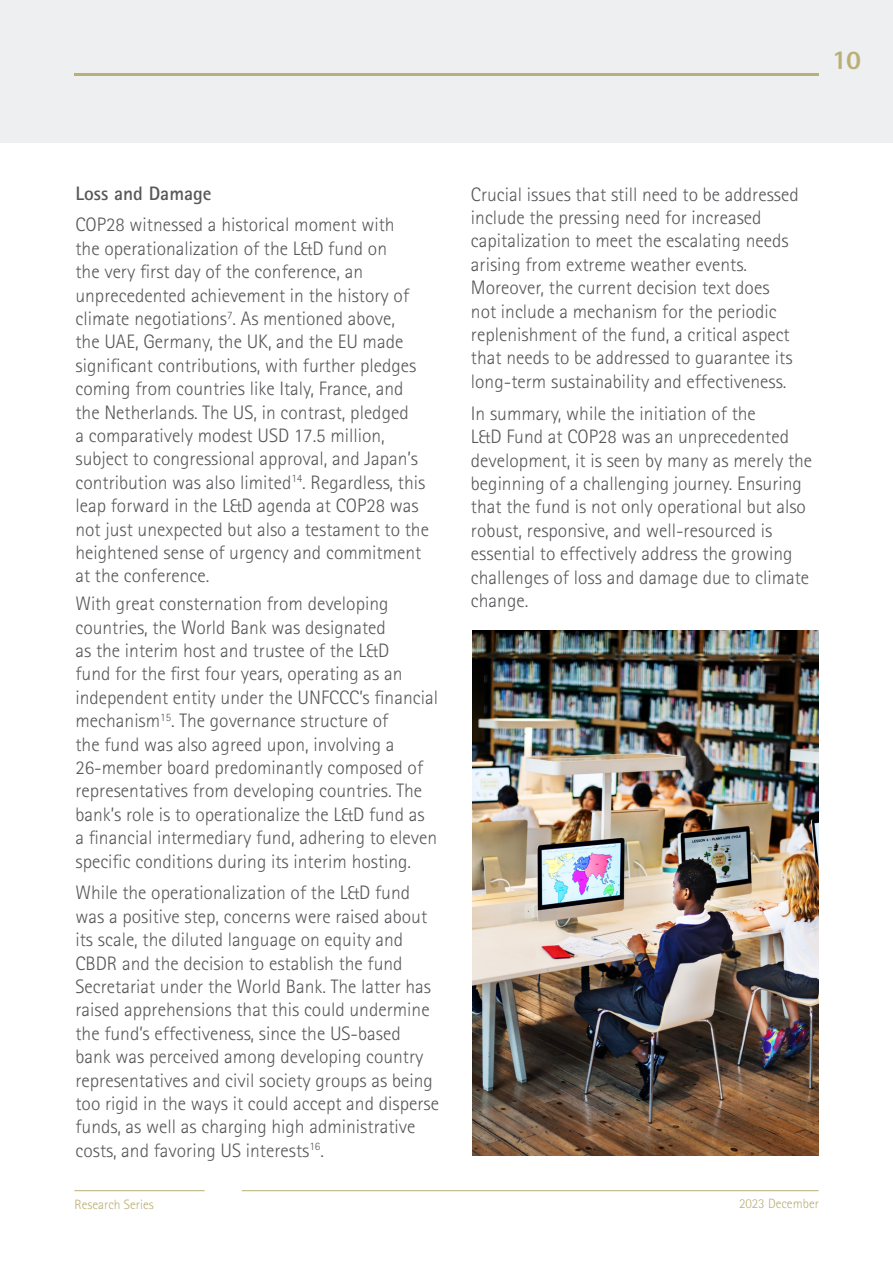
<style>
.page{position:relative;width:893px;height:1263px;background:#fff}
.page>*{position:absolute;margin:0;border:0;box-sizing:border-box;transform-origin:0 0}
.t1{font:800 27px "Rotis Sans Serif Std";color:#baaf75}
.t2{font:300 19.5px/23.4px "Rotis Sans Serif Std";color:#57585a}
.t3{font:700 19.5px "Rotis Sans Serif Std";color:#57585a}
.t4{font:300 13.5px "Rotis Sans Serif Std";color:#baaf75}
</style>
<div class="page">
<div style="left:0;top:0;width:893px;height:142px;background:#edeff0"></div>
<hr style="left:0;top:0;width:1px;height:143px;background:#baaf75">
<hr style="left:74px;top:73px;width:745px;height:3px;background:#baaf75">
<img style="left:472px;top:630px;width:347px;height:525px">
<hr style="left:74px;top:1190px;width:131px;height:1px;background:#baaf75">
<hr style="left:242px;top:1190px;width:577px;height:1px;background:#baaf75">
<p class="t1" style="left:832px;top:43px;width:31px">10</p>
<p class="t3" style="left:75px;top:181px;width:138px">Loss and Damage</p>
<p class="t2" style="left:75px;top:213px;width:355px">COP28 witnessed a historical moment with<br>the operationalization of the L&amp;D fund on<br>the very first day of the conference, an unprecedented achievement in the history of climate negotiations<sup>7</sup>. As mentioned above,<br>the UAE, Germany, the UK, and the EU made significant contributions, with further pledges coming from countries like Italy, France, and the Netherlands. The US, in contrast, pledged<br>a comparatively modest USD 17.5 million, subject to congressional approval, and Japan’s contribution was also limited<sup>14</sup>. Regardless, this leap forward in the L&amp;D agenda at COP28 was not just unexpected but also a testament to the heightened sense of urgency and commitment at the conference.</p>
<p class="t2" style="left:75px;top:592px;width:364px">With great consternation from developing countries, the World Bank was designated<br>as the interim host and trustee of the L&amp;D<br>fund for the first four years, operating as an independent entity under the UNFCCC’s financial mechanism<sup>15</sup>. The governance structure of<br>the fund was also agreed upon, involving a 26-member board predominantly composed of representatives from developing countries. The bank’s role is to operationalize the L&amp;D fund as a financial intermediary fund, adhering to eleven specific conditions during its interim hosting.</p>
<p class="t2" style="left:75px;top:881px;width:365px">While the operationalization of the L&amp;D fund was a positive step, concerns were raised about its scale, the diluted language on equity and CBDR and the decision to establish the fund Secretariat under the World Bank. The latter has raised apprehensions that this could undermine the fund’s effectiveness, since the US-based bank was perceived among developing country representatives and civil society groups as being too rigid in the ways it could accept and disperse funds, as well as charging high administrative costs, and favoring US interests<sup>16</sup>.</p>
<p class="t2" style="left:471px;top:182px;width:329px">Crucial issues that still need to be addressed include the pressing need for increased capitalization to meet the escalating needs arising from extreme weather events.<br>Moreover, the current decision text does not include a mechanism for the periodic replenishment of the fund, a critical aspect that needs to be addressed to guarantee its long-term sustainability and effectiveness.</p>
<p class="t2" style="left:471px;top:401px;width:343px">In summary, while the initiation of the<br>L&amp;D Fund at COP28 was an unprecedented development, it is seen by many as merely the beginning of a challenging journey. Ensuring that the fund is not only operational but also robust, responsive, and well-resourced is essential to effectively address the growing challenges of loss and damage due to climate change.</p>
<p class="t4" style="left:74px;top:1197px;width:81px">Research Series</p>
<p class="t4" style="left:739px;top:1195px;width:81px">2023 December</p>
</div>
